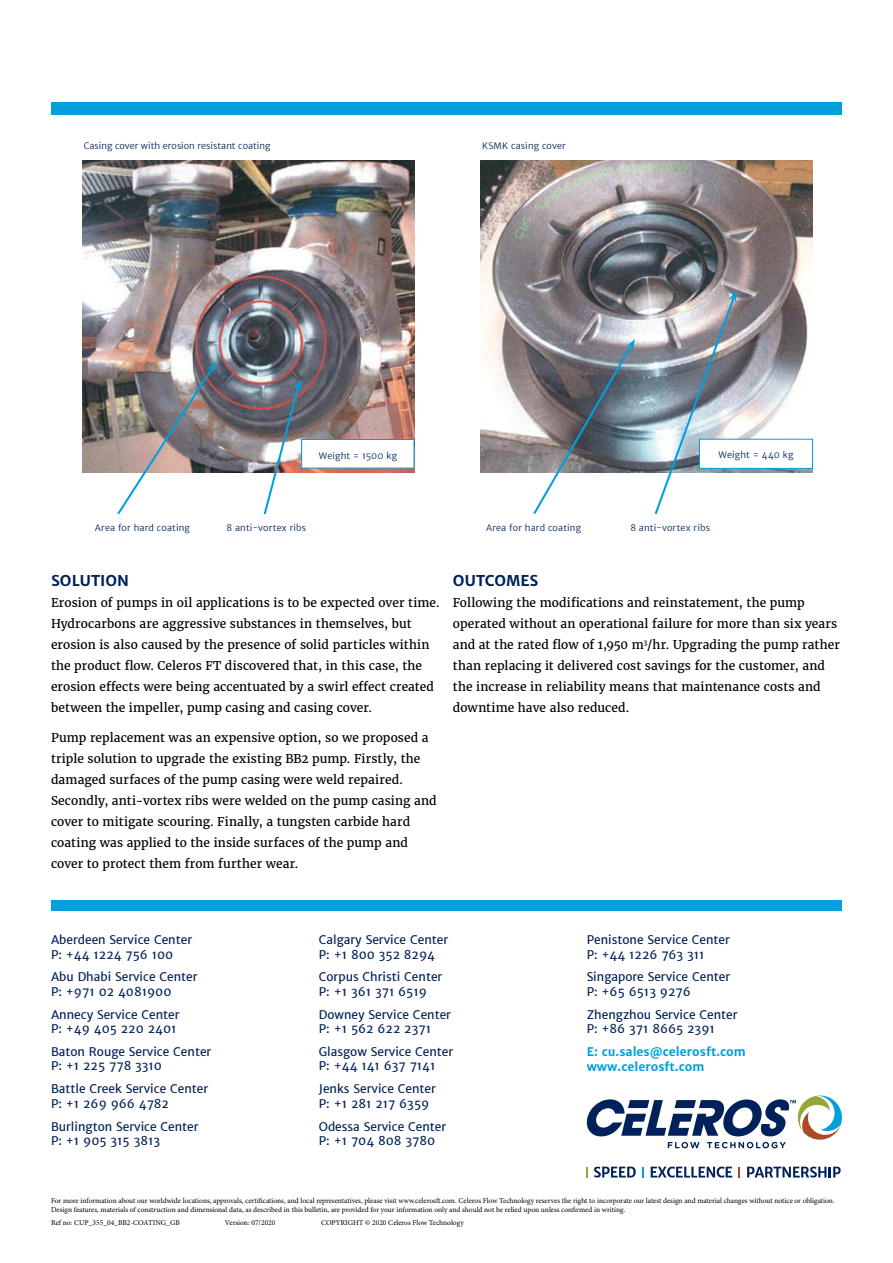
<style>
.page{position:relative;width:893px;height:1263px;background:#fff}
.page>*{position:absolute;margin:0;border:0;box-sizing:border-box;transform-origin:0 0}
.t1{font:700 15px "Merriweather Sans";letter-spacing:.005em;color:#002159}
.t2{font:12px/21px "Merriweather";letter-spacing:.01em;color:#000}
.t3{font:12px/14.4px "Merriweather Sans";color:#002159}
.t4{font:700 12px/14.4px "Merriweather Sans";color:#00a0dd}
.t5{font:300 9px "Merriweather Sans";letter-spacing:.01em;color:#002159}
.t6{font:7.5px/9px "Minion Pro";color:#000}
</style>
<div class="page">
<div style="left:51px;top:102px;width:791px;height:13px;background:#00a0dd"></div>
<svg style="left:594px;top:1166px;width:42px;height:11px"></svg>
<svg style="left:651px;top:1166px;width:81px;height:11px"></svg>
<svg style="left:747px;top:1166px;width:94px;height:11px"></svg>
<svg style="left:586px;top:1095px;width:256px;height:53px"></svg>
<div style="left:51px;top:900px;width:791px;height:11px;background:#00a0dd"></div>
<img style="left:82px;top:160px;width:332px;height:312px">
<img style="left:481px;top:160px;width:332px;height:312px">
<img style="left:115px;top:362px;width:101px;height:153px">
<div style="left:699px;top:439px;width:114px;height:30px;background:#fff;border:1px solid #00a0dd"></div>
<img style="left:262px;top:379px;width:39px;height:136px">
<svg style="left:653px;top:291px;width:83px;height:224px"></svg>
<svg style="left:531px;top:339px;width:104px;height:175px"></svg>
<div style="left:301px;top:439px;width:113px;height:29px;background:#fff;border:1px solid #00a0dd"></div>
<p class="t5" style="left:84px;top:140px;width:188px">Casing cover with erosion resistant coating</p>
<p class="t5" style="left:482px;top:140px;width:85px">KSMK casing cover</p>
<p class="t5" style="left:319px;top:450px;width:80px">Weight = 1500 kg</p>
<p class="t5" style="left:719px;top:449px;width:76px">Weight = 440 kg</p>
<p class="t5" style="left:95px;top:522px;width:97px">Area for hard coating</p>
<p class="t5" style="left:227px;top:522px;width:81px">8 anti-vortex ribs</p>
<p class="t5" style="left:486px;top:522px;width:97px">Area for hard coating</p>
<p class="t5" style="left:630px;top:522px;width:81px">8 anti-vortex ribs</p>
<p class="t1" style="left:51px;top:571px;width:80px">SOLUTION</p>
<p class="t2" style="left:51px;top:592px;width:390px">Erosion of pumps in oil applications is to be expected over time.<br>Hydrocarbons are aggressive substances in themselves, but erosion is also caused by the presence of solid particles within the product flow. Celeros FT discovered that, in this case, the erosion effects were being accentuated by a swirl effect created between the impeller, pump casing and casing cover.</p>
<p class="t2" style="left:51px;top:727px;width:387px">Pump replacement was an expensive option, so we proposed a triple solution to upgrade the existing BB2 pump. Firstly, the damaged surfaces of the pump casing were weld repaired.<br>Secondly, anti-vortex ribs were welded on the pump casing and cover to mitigate scouring. Finally, a tungsten carbide hard coating was applied to the inside surfaces of the pump and cover to protect them from further wear.</p>
<p class="t1" style="left:453px;top:571px;width:87px">OUTCOMES</p>
<p class="t2" style="left:453px;top:592px;width:388px">Following the modifications and reinstatement, the pump operated without an operational failure for more than six years and at the rated flow of 1,950 m<sup>3</sup>/hr. Upgrading the pump rather than replacing it delivered cost savings for the customer, and the increase in reliability means that maintenance costs and downtime have also reduced.</p>
<p class="t3" style="left:51px;top:932px;width:143px">Aberdeen Service Center<br>P: +44 1224 756 100</p>
<p class="t3" style="left:51px;top:970px;width:148px">Abu Dhabi Service Center<br>P: +971 02 4081900</p>
<p class="t3" style="left:51px;top:1007px;width:130px">Annecy Service Center<br>P: +49 405 220 2401</p>
<p class="t3" style="left:51px;top:1044px;width:162px">Baton Rouge Service Center<br>P: +1 225 778 3310</p>
<p class="t3" style="left:51px;top:1082px;width:159px">Battle Creek Service Center<br>P: +1 269 966 4782</p>
<p class="t3" style="left:51px;top:1119px;width:149px">Burlington Service Center<br>P: +1 905 315 3813</p>
<p class="t3" style="left:319px;top:932px;width:131px">Calgary Service Center<br>P: +1 800 352 8294</p>
<p class="t3" style="left:319px;top:970px;width:125px">Corpus Christi Center<br>P: +1 361 371 6519</p>
<p class="t3" style="left:319px;top:1007px;width:134px">Downey Service Center<br>P: +1 562 622 2371</p>
<p class="t3" style="left:319px;top:1044px;width:136px">Glasgow Service Center<br>P: +44 141 637 7141</p>
<p class="t3" style="left:319px;top:1082px;width:119px">Jenks Service Center<br>P: +1 281 217 6359</p>
<p class="t3" style="left:319px;top:1119px;width:129px">Odessa Service Center<br>P: +1 704 808 3780</p>
<p class="t3" style="left:587px;top:932px;width:145px">Penistone Service Center<br>P: +44 1226 763 311</p>
<p class="t3" style="left:587px;top:970px;width:145px">Singapore Service Center<br>P: +65 6513 9276</p>
<p class="t3" style="left:587px;top:1007px;width:152px">Zhengzhou Service Center<br>P: +86 371 8665 2391</p>
<p class="t4" style="left:587px;top:1044px;width:161px">E: cu.sales@celerosft.com www.celerosft.com</p>
<p class="t6" style="left:51px;top:1196px;width:785px">For more information about our worldwide locations, approvals, certifications, and local representatives, please visit www.celerosft.com. Celeros Flow Technology reserves the right to incorporate our latest design and material changes without notice or obligation.<br>Design features, materials of construction and dimensional data, as described in this bulletin, are provided for your information only and should not be relied upon unless confirmed in writing.</p>
<p class="t6" style="left:51px;top:1218px;width:130px">Ref no: CUP_355_04_BB2-COATING_GB</p>
<p class="t6" style="left:225px;top:1218px;width:52px">Version: 07/2020</p>
<p class="t6" style="left:321px;top:1218px;width:144px">COPYRIGHT © 2020 Celeros Flow Technology</p>
</div>
